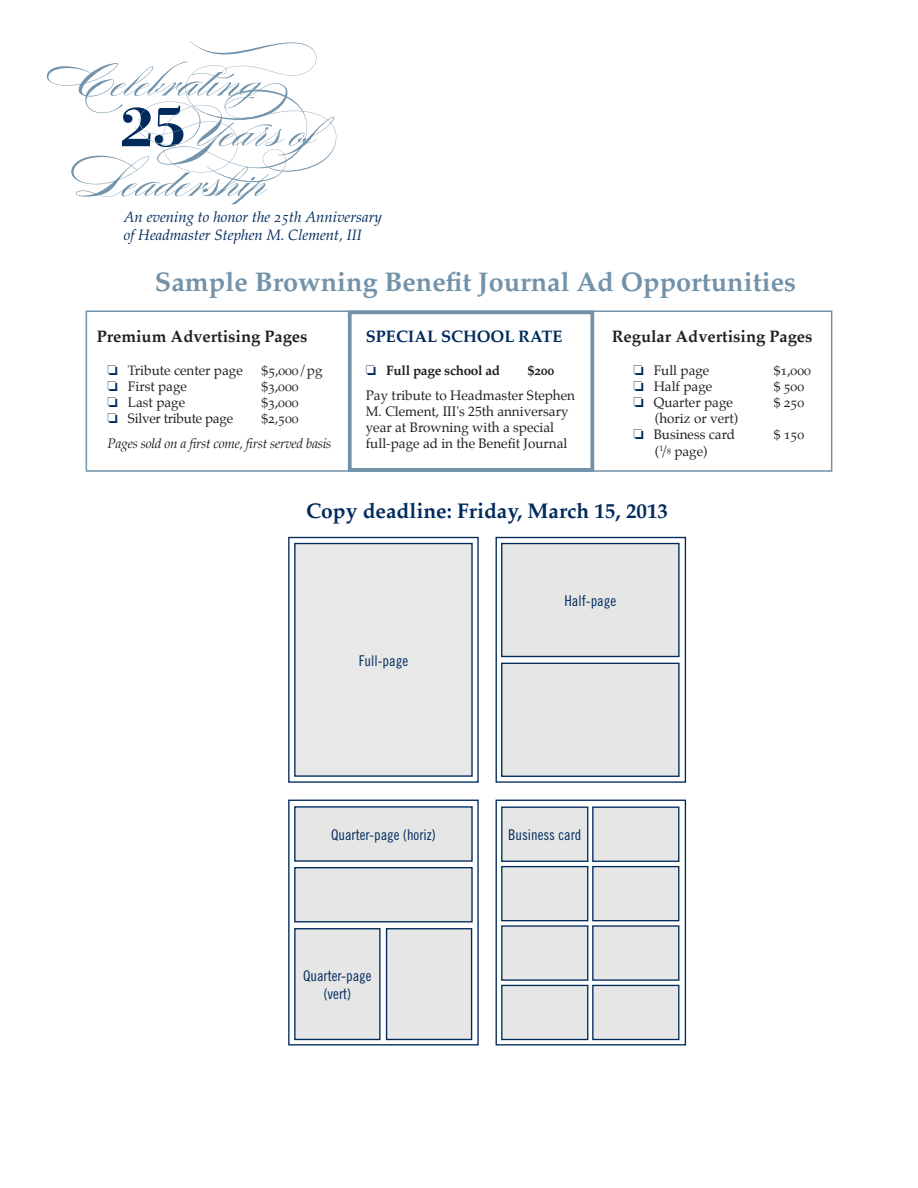
<style>
.page{position:relative;width:918px;height:1188px;background:#fff}
.page>*{position:absolute;margin:0;border:0;box-sizing:border-box;transform-origin:0 0}
.t1{font:27px "Palatino Bold Os F";color:#7292a9}
.t2{font:700 21px "Palatino";color:#002a5c}
.t3{font:700 16.5px "Palatino";color:#231f20}
.t4{font:700 16.5px "Palatino";color:#002a5c}
.t5{font:15px "Palatino Italic Os F";color:#002a5c}
.t6{font:14.85px "Trade Gothic Cond Eighteen";color:#002a5c}
.t7{font:13.5px/16.2px "Palatino";color:#231f20}
.t8{font:13.5px "Palatino SC";color:#231f20}
.t9{font:italic 13.5px "Palatino";letter-spacing:-.02em;color:#231f20}
.t10{font:13.5px "Palatino";letter-spacing:-.02em;color:#231f20}
.t11{font:700 13.5px "Palatino";letter-spacing:-.02em;color:#231f20}
.t12{font:13.5px "Palatino Bold Os F";color:#231f20}
.s1{color:#002a5c}
.s2{font-family:"Palatino"}
.s3{font-size:7.8px}
</style>
<div class="page">
<div style="left:86px;top:310px;width:746px;height:162px;border:2px solid #7292a9"></div>
<div style="left:348px;top:310px;width:246px;height:162px;border:4px solid #7292a9"></div>
<svg style="left:288px;top:536px;width:191px;height:247px"></svg>
<div style="left:294px;top:543px;width:179px;height:234px;background:#e8e8e8;border:1px solid #002a5c"></div>
<svg style="left:495px;top:536px;width:192px;height:247px"></svg>
<div style="left:501px;top:543px;width:179px;height:114px;background:#e6e6e6;border:1px solid #002a5c"></div>
<div style="left:501px;top:663px;width:179px;height:114px;background:#e6e6e6;border:1px solid #002a5c"></div>
<svg style="left:495px;top:799px;width:192px;height:247px"></svg>
<div style="left:501px;top:807px;width:87px;height:55px;background:#e6e6e6;border:1px solid #002a5c"></div>
<div style="left:501px;top:866px;width:87px;height:55px;background:#e6e6e6;border:1px solid #002a5c"></div>
<div style="left:501px;top:925px;width:87px;height:56px;background:#e6e6e6;border:1px solid #002a5c"></div>
<div style="left:501px;top:985px;width:87px;height:55px;background:#e6e6e6;border:1px solid #002a5c"></div>
<div style="left:592px;top:807px;width:87px;height:55px;background:#e6e6e6;border:1px solid #002a5c"></div>
<div style="left:592px;top:866px;width:87px;height:55px;background:#e6e6e6;border:1px solid #002a5c"></div>
<div style="left:592px;top:925px;width:87px;height:56px;background:#e6e6e6;border:1px solid #002a5c"></div>
<div style="left:592px;top:985px;width:87px;height:55px;background:#e6e6e6;border:1px solid #002a5c"></div>
<svg style="left:288px;top:799px;width:191px;height:247px"></svg>
<div style="left:294px;top:806px;width:179px;height:56px;background:#e6e6e6"></div>
<div style="left:294px;top:867px;width:179px;height:55px;background:#e6e6e6;border:1px solid #002a5c"></div>
<div style="left:294px;top:928px;width:87px;height:112px;background:#e6e6e6;border:1px solid #002a5c"></div>
<div style="left:386px;top:928px;width:86px;height:112px;background:#e6e6e6;border:1px solid #002a5c"></div>
<svg style="left:47px;top:41px;width:289px;height:163px"></svg>
<p class="t5" style="left:124px;top:209px;width:260px">An evening to honor the 25th Anniversary</p>
<p class="t5" style="left:124px;top:227px;width:239px">of Headmaster Stephen M. Clement, III</p>
<p class="t1" style="left:155px;top:266px;width:643px">Sample Browning Benefit Journal Ad Opportunities</p>
<p class="t3" style="left:97px;top:322px;width:212px">Premium Advertising Pages</p>
<p class="t7" style="left:108px;top:362px;width:137px"><span class="s1">❏</span> Tribute center page</p>
<p class="t8" style="left:262px;top:362px;width:62px">$5,000 <span class="s2">/pg</span></p>
<p class="t7" style="left:108px;top:378px;width:81px"><span class="s1">❏</span> First page</p>
<p class="t8" style="left:261px;top:378px;width:39px">$3,000</p>
<p class="t7" style="left:108px;top:394px;width:79px"><span class="s1">❏</span> Last page</p>
<p class="t8" style="left:261px;top:394px;width:39px">$3,000</p>
<p class="t10" style="left:108px;top:407px;width:127px"><span class="s1">❏</span> Silver tribute page</p>
<p class="t8" style="left:261px;top:411px;width:35px">$2,500</p>
<p class="t9" style="left:108px;top:433px;width:226px">Pages sold on a first come, first served basis</p>
<p class="t4" style="left:366px;top:322px;width:198px">SPECIAL SCHOOL RATE</p>
<p class="t11" style="left:366px;top:358px;width:136px"><span class="s1">❏</span> Full page school ad</p>
<p class="t12" style="left:528px;top:362px;width:28px">$200</p>
<p class="t7" style="left:366px;top:387px;width:211px">Pay tribute to Headmaster Stephen M. Clement, III's 25th anniversary year at Browning with a special full-page ad in the Benefit Journal</p>
<p class="t3" style="left:612px;top:322px;width:202px">Regular Advertising Pages</p>
<p class="t7" style="left:633px;top:362px;width:78px"><span class="s1">❏</span> Full page</p>
<p class="t8" style="left:774px;top:362px;width:39px">$1,000</p>
<p class="t7" style="left:633px;top:378px;width:81px"><span class="s1">❏</span> Half page</p>
<p class="t8" style="left:774px;top:378px;width:32px">$ 500</p>
<p class="t7" style="left:633px;top:394px;width:101px"><span class="s1">❏</span> Quarter page</p>
<p class="t8" style="left:774px;top:394px;width:32px">$ 250</p>
<p class="t7" style="left:655px;top:410px;width:85px">(horiz or vert)</p>
<p class="t7" style="left:633px;top:427px;width:103px"><span class="s1">❏</span> Business card</p>
<p class="t8" style="left:774px;top:427px;width:32px">$ 150</p>
<p class="t7" style="left:655px;top:443px;width:54px">(<sup>1</sup>/<span class="s3">8</span> page)</p>
<p class="t2" style="left:306px;top:493px;width:364px">Copy deadline: Friday, March 15, 2013</p>
<p class="t6" style="left:359px;top:651px;width:51px">Full-page</p>
<p class="t6" style="left:331px;top:826px;width:106px">Quarter-page (horiz)</p>
<p class="t6" style="left:303px;top:967px;width:70px">Quarter-page</p>
<p class="t6" style="left:323px;top:985px;width:30px">(vert)</p>
<p class="t6" style="left:564px;top:592px;width:53px">Half-page</p>
<p class="t6" style="left:508px;top:826px;width:75px">Business card</p>
</div>
